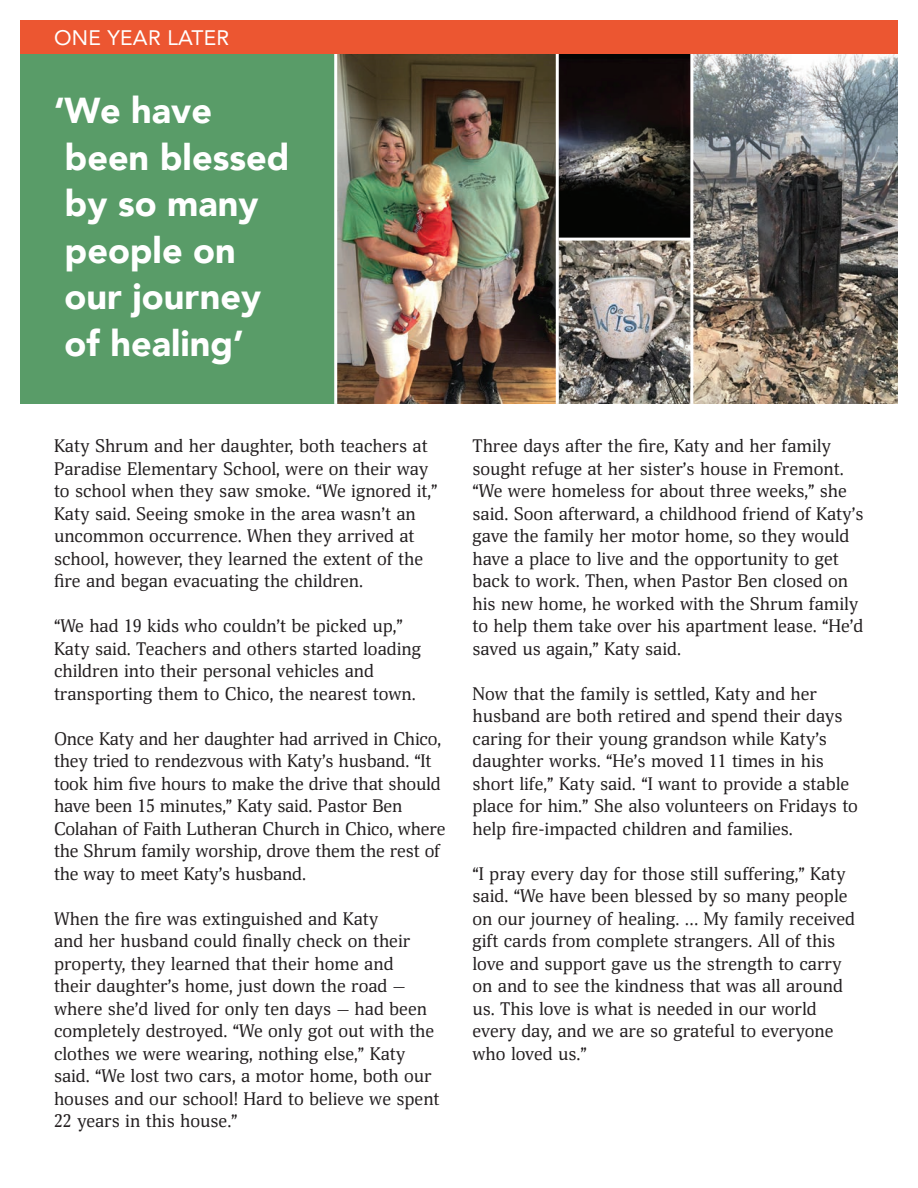
<style>
.page{position:relative;width:918px;height:1188px;background:#fff}
.page>*{position:absolute;margin:0;border:0;box-sizing:border-box;transform-origin:0 0}
.Headers{font:900 36px/46.5px "Avenir";color:#fff}
.t1{font:21px "Avenir";letter-spacing:.015em;color:#fff}
.t2{font:18px/22.5px "Deca Serif";color:#231f20}
</style>
<div class="page">
<div style="left:20px;top:50px;width:605px;height:354px;background:#599c68"></div>
<img style="left:337px;top:54px;width:219px;height:350px">
<img style="left:693px;top:54px;width:205px;height:350px">
<img style="left:559px;top:54px;width:131px;height:184px">
<img style="left:559px;top:241px;width:131px;height:163px">
<hr style="left:556px;top:54px;width:3px;height:350px;background:#fff">
<hr style="left:334px;top:54px;width:3px;height:350px;background:#fff">
<hr style="left:559px;top:238px;width:134px;height:3px;background:#fff">
<div style="left:20px;top:20px;width:878px;height:34px;background:#ec5631"></div>
<p class="t1" style="left:54px;top:21px;width:177px">ONE YEAR LATER</p>
<p class="Headers" style="left:54px;top:86px;width:237px">‘We have been blessed by so many people on our journey of healing’</p>
<p class="t2" style="left:54px;top:435px;width:385px">Katy Shrum and her daughter, both teachers at Paradise Elementary School, were on their way to school when they saw smoke. “We ignored it,” Katy said. Seeing smoke in the area wasn’t an uncommon occurrence. When they arrived at school, however, they learned the extent of the fire and began evacuating the children.</p>
<p class="t2" style="left:54px;top:615px;width:369px">“We had 19 kids who couldn’t be picked up,” Katy said. Teachers and others started loading children into their personal vehicles and transporting them to Chico, the nearest town.</p>
<p class="t2" style="left:54px;top:728px;width:393px">Once Katy and her daughter had arrived in Chico, they tried to rendezvous with Katy’s husband. “It took him five hours to make the drive that should have been 15 minutes,” Katy said. Pastor Ben Colahan of Faith Lutheran Church in Chico, where the Shrum family worship, drove them the rest of the way to meet Katy’s husband.</p>
<p class="t2" style="left:54px;top:908px;width:387px">When the fire was extinguished and Katy<br>and her husband could finally check on their property, they learned that their home and<br>their daughter’s home, just down the road — where she’d lived for only ten days — had been completely destroyed. “We only got out with the clothes we were wearing, nothing else,” Katy said. “We lost two cars, a motor home, both our houses and our school! Hard to believe we spent 22 years in this house.”</p>
<p class="t2" style="left:472px;top:435px;width:392px">Three days after the fire, Katy and her family sought refuge at her sister’s house in Fremont. “We were homeless for about three weeks,” she said. Soon afterward, a childhood friend of Katy’s gave the family her motor home, so they would have a place to live and the opportunity to get back to work. Then, when Pastor Ben closed on his new home, he worked with the Shrum family to help them take over his apartment lease. “He’d saved us again,” Katy said.</p>
<p class="t2" style="left:472px;top:683px;width:387px">Now that the family is settled, Katy and her husband are both retired and spend their days caring for their young grandson while Katy’s daughter works. “He’s moved 11 times in his short life,” Katy said. “I want to provide a stable place for him.” She also volunteers on Fridays to help fire-impacted children and families.</p>
<p class="t2" style="left:472px;top:863px;width:384px">“I pray every day for those still suffering,” Katy said. “We have been blessed by so many people on our journey of healing. … My family received gift cards from complete strangers. All of this love and support gave us the strength to carry on and to see the kindness that was all around us. This love is what is needed in our world every day, and we are so grateful to everyone who loved us.”</p>
</div>
